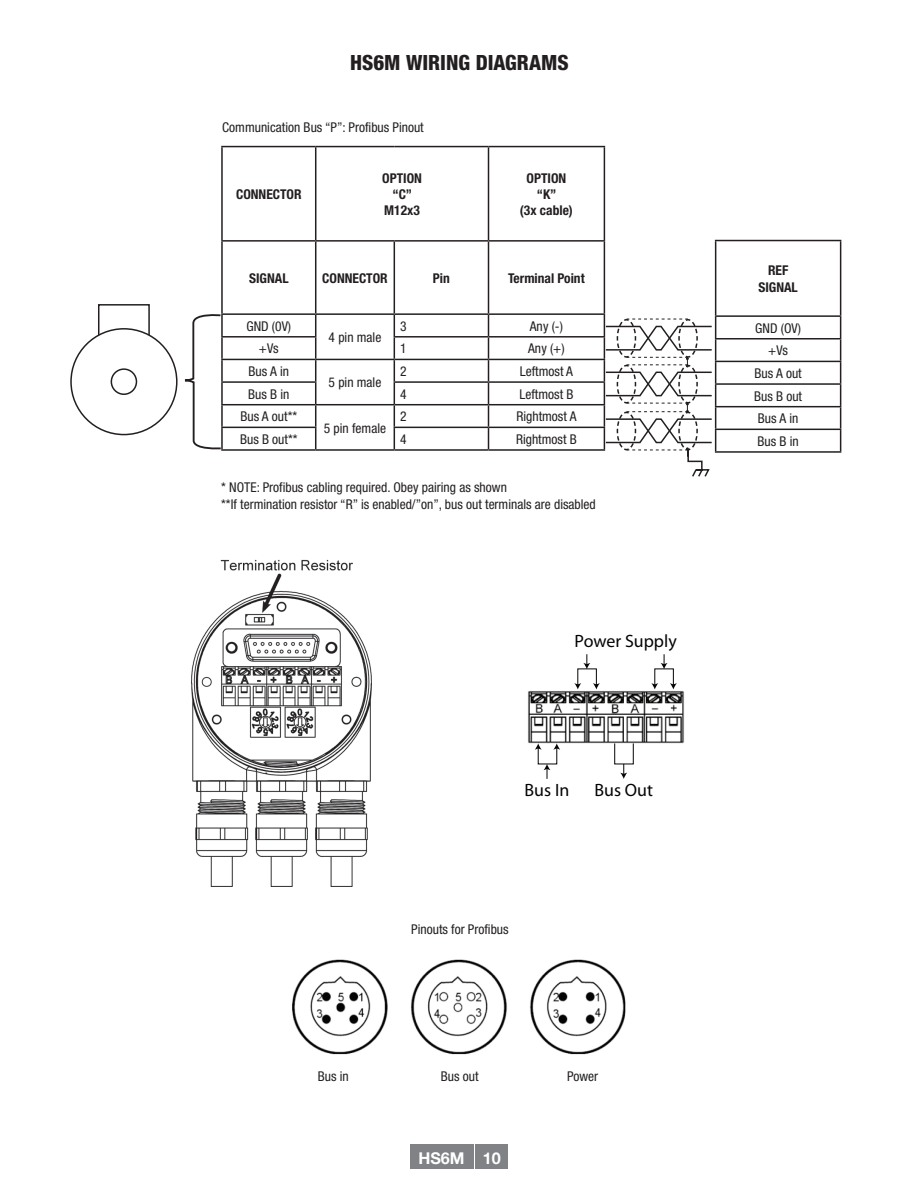
<style>
.page{position:relative;width:918px;height:1188px;background:#fff}
.page>*{position:absolute;margin:0;border:0;box-sizing:border-box;transform-origin:0 0}
.t1{font:800 condensed 21px "Helvetica Neue";color:#231f20}
.t2{font:17.85px "Myriad Pro";color:#040503}
.t3{font:700 16.2px "Helvetica Neue";color:#fff}
.t4{font:condensed 13.5px/22.6px "Helvetica Neue";color:#231f20;text-align:center}
.t5{font:700 condensed 13.5px/16.2px "Helvetica Neue";color:#231f20;text-align:center}
</style>
<div class="page">
<div style="left:410px;top:1144px;width:63px;height:25px;background:#808285"></div>
<div style="left:476px;top:1144px;width:32px;height:25px;background:#808285"></div>
<hr style="left:221px;top:146px;width:95px;height:1px;background:#231f20">
<hr style="left:221px;top:147px;width:2px;height:93px;background:#231f20">
<hr style="left:316px;top:146px;width:78px;height:1px;background:#231f20">
<hr style="left:315px;top:147px;width:1px;height:93px;background:#231f20">
<hr style="left:394px;top:146px;width:95px;height:1px;background:#231f20">
<hr style="left:489px;top:146px;width:116px;height:1px;background:#231f20">
<hr style="left:488px;top:147px;width:1px;height:93px;background:#231f20">
<hr style="left:604px;top:147px;width:1px;height:93px;background:#231f20">
<hr style="left:221px;top:240px;width:95px;height:2px;background:#231f20">
<hr style="left:221px;top:242px;width:2px;height:71px;background:#231f20">
<hr style="left:316px;top:240px;width:78px;height:2px;background:#231f20">
<hr style="left:315px;top:242px;width:1px;height:71px;background:#231f20">
<hr style="left:394px;top:240px;width:95px;height:2px;background:#231f20">
<hr style="left:394px;top:242px;width:1px;height:71px;background:#231f20">
<hr style="left:221px;top:313px;width:95px;height:2px;background:#231f20">
<hr style="left:316px;top:313px;width:78px;height:2px;background:#231f20">
<hr style="left:394px;top:313px;width:95px;height:2px;background:#231f20">
<hr style="left:221px;top:336px;width:95px;height:2px;background:#231f20">
<hr style="left:394px;top:336px;width:95px;height:2px;background:#231f20">
<hr style="left:221px;top:359px;width:95px;height:1px;background:#231f20">
<hr style="left:316px;top:359px;width:78px;height:1px;background:#231f20">
<hr style="left:394px;top:359px;width:95px;height:1px;background:#231f20">
<hr style="left:489px;top:359px;width:116px;height:1px;background:#231f20">
<hr style="left:221px;top:381px;width:95px;height:2px;background:#231f20">
<hr style="left:394px;top:381px;width:95px;height:2px;background:#231f20">
<hr style="left:489px;top:381px;width:116px;height:2px;background:#231f20">
<hr style="left:221px;top:404px;width:95px;height:1px;background:#231f20">
<hr style="left:316px;top:404px;width:78px;height:1px;background:#231f20">
<hr style="left:394px;top:404px;width:95px;height:1px;background:#231f20">
<hr style="left:489px;top:404px;width:116px;height:1px;background:#231f20">
<hr style="left:221px;top:427px;width:95px;height:1px;background:#231f20">
<svg style="left:315px;top:315px;width:1px;height:134px"></svg>
<hr style="left:394px;top:427px;width:95px;height:1px;background:#231f20">
<svg style="left:394px;top:315px;width:1px;height:134px"></svg>
<hr style="left:489px;top:427px;width:116px;height:1px;background:#231f20">
<hr style="left:221px;top:449px;width:95px;height:2px;background:#231f20">
<hr style="left:316px;top:449px;width:78px;height:2px;background:#231f20">
<hr style="left:394px;top:449px;width:95px;height:2px;background:#231f20">
<hr style="left:489px;top:449px;width:116px;height:2px;background:#231f20">
<hr style="left:489px;top:240px;width:116px;height:2px;background:#231f20">
<hr style="left:488px;top:242px;width:1px;height:71px;background:#231f20">
<hr style="left:604px;top:242px;width:1px;height:71px;background:#231f20">
<hr style="left:489px;top:313px;width:116px;height:2px;background:#231f20">
<svg style="left:488px;top:315px;width:1px;height:134px"></svg>
<hr style="left:489px;top:336px;width:116px;height:2px;background:#231f20">
<hr style="left:715px;top:240px;width:126px;height:1px;background:#231f20">
<hr style="left:715px;top:241px;width:1px;height:74px;background:#231f20">
<hr style="left:840px;top:241px;width:1px;height:74px;background:#231f20">
<hr style="left:715px;top:315px;width:126px;height:2px;background:#231f20">
<hr style="left:715px;top:338px;width:126px;height:2px;background:#231f20">
<hr style="left:715px;top:361px;width:126px;height:1px;background:#231f20">
<hr style="left:715px;top:383px;width:126px;height:2px;background:#231f20">
<hr style="left:715px;top:406px;width:126px;height:1px;background:#231f20">
<hr style="left:715px;top:429px;width:126px;height:1px;background:#231f20">
<svg style="left:840px;top:317px;width:1px;height:134px"></svg>
<hr style="left:715px;top:451px;width:126px;height:2px;background:#231f20">
<svg style="left:184px;top:313px;width:39px;height:137px"></svg>
<div style="left:98px;top:304px;width:52px;height:112px;border:2px solid #231f20"></div>
<div style="left:71px;top:329px;width:106px;height:106px;background:#fff;border-radius:50%"></div>
<div style="left:70px;top:328px;width:108px;height:107px;border:2px solid #231f20;border-radius:50%"></div>
<div style="left:111px;top:368px;width:26px;height:27px;border:2px solid #231f20;border-radius:50%"></div>
<svg style="left:604px;top:315px;width:112px;height:162px"></svg>
<img style="left:528px;top:663px;width:156px;height:108px">
<img style="left:191px;top:559px;width:181px;height:327px">
<svg style="left:651px;top:683px;width:7px;height:6px"></svg>
<svg style="left:670px;top:683px;width:7px;height:6px"></svg>
<svg style="left:553px;top:743px;width:7px;height:7px"></svg>
<svg style="left:535px;top:743px;width:7px;height:7px"></svg>
<svg style="left:544px;top:764px;width:6px;height:15px"></svg>
<svg style="left:574px;top:654px;width:60px;height:125px"></svg>
<svg style="left:661px;top:654px;width:7px;height:15px"></svg>
<img style="left:292px;top:959px;width:334px;height:96px">
<h1 class="t1" style="left:350px;top:49px;width:220px">HS6M WIRING DIAGRAMS</h1>
<p class="t4" style="left:222px;top:115px;width:203px">Communication Bus “P”: Profibus Pinout</p>
<p class="t5" style="left:236px;top:186px;width:67px">CONNECTOR</p>
<p class="t5" style="left:382px;top:170px;width:41px">OPTION “C”<br>M12x3</p>
<p class="t5" style="left:520px;top:170px;width:54px">OPTION “K”<br>(3x cable)</p>
<p class="t5" style="left:249px;top:270px;width:41px">SIGNAL</p>
<p class="t5" style="left:322px;top:270px;width:67px">CONNECTOR</p>
<p class="t5" style="left:433px;top:270px;width:18px">Pin</p>
<p class="t5" style="left:508px;top:270px;width:78px">Terminal Point</p>
<p class="t4" style="left:246px;top:315px;width:46px">GND (0V)</p>
<p class="t4" style="left:329px;top:326px;width:54px">4 pin male</p>
<p class="t4" style="left:400px;top:315px;width:8px">3</p>
<p class="t4" style="left:530px;top:315px;width:35px">Any (-)</p>
<p class="t4" style="left:259px;top:337px;width:21px">+Vs</p>
<p class="t4" style="left:400px;top:337px;width:8px">1</p>
<p class="t4" style="left:528px;top:337px;width:38px">Any (+)</p>
<p class="t4" style="left:249px;top:360px;width:42px">Bus A in</p>
<p class="t4" style="left:329px;top:371px;width:54px">5 pin male</p>
<p class="t4" style="left:400px;top:360px;width:8px">2</p>
<p class="t4" style="left:520px;top:360px;width:55px">Leftmost A</p>
<p class="t4" style="left:248px;top:383px;width:43px">Bus B in</p>
<p class="t4" style="left:400px;top:383px;width:8px">4</p>
<p class="t4" style="left:519px;top:383px;width:55px">Leftmost B</p>
<p class="t4" style="left:240px;top:405px;width:58px">Bus A out**</p>
<p class="t4" style="left:324px;top:416px;width:64px">5 pin female</p>
<p class="t4" style="left:400px;top:405px;width:8px">2</p>
<p class="t4" style="left:516px;top:405px;width:61px">Rightmost A</p>
<p class="t4" style="left:240px;top:428px;width:59px">Bus B out**</p>
<p class="t4" style="left:400px;top:428px;width:8px">4</p>
<p class="t4" style="left:516px;top:428px;width:62px">Rightmost B</p>
<p class="t4" style="left:221px;top:479px;width:376px;line-height:16.2px;text-align:left">* NOTE: Profibus cabling required. Obey pairing as shown<br>**If termination resistor “R” is enabled/”on”, bus out terminals are disabled</p>
<h2 class="t2" style="left:575px;top:630px;width:104px">Power Supply</h2>
<h2 class="t2" style="left:525px;top:779px;width:46px">Bus In</h2>
<h2 class="t2" style="left:594px;top:779px;width:60px">Bus Out</h2>
<p class="t4" style="left:411px;top:918px;width:99px">Pinouts for Profibus</p>
<p class="t4" style="left:318px;top:1065px;width:32px">Bus in</p>
<p class="t4" style="left:441px;top:1065px;width:39px">Bus out</p>
<p class="t4" style="left:567px;top:1065px;width:33px">Power</p>
<p class="t3" style="left:418px;top:1146px;width:84px">HS6M 10</p>
<p class="t5" style="left:758px;top:262px;width:41px">REF<br>SIGNAL</p>
<p class="t4" style="left:754px;top:317px;width:49px">GND (OV) +Vs<br>Bus A out<br>Bus B out<br>Bus A in<br>Bus B in</p>
</div>
